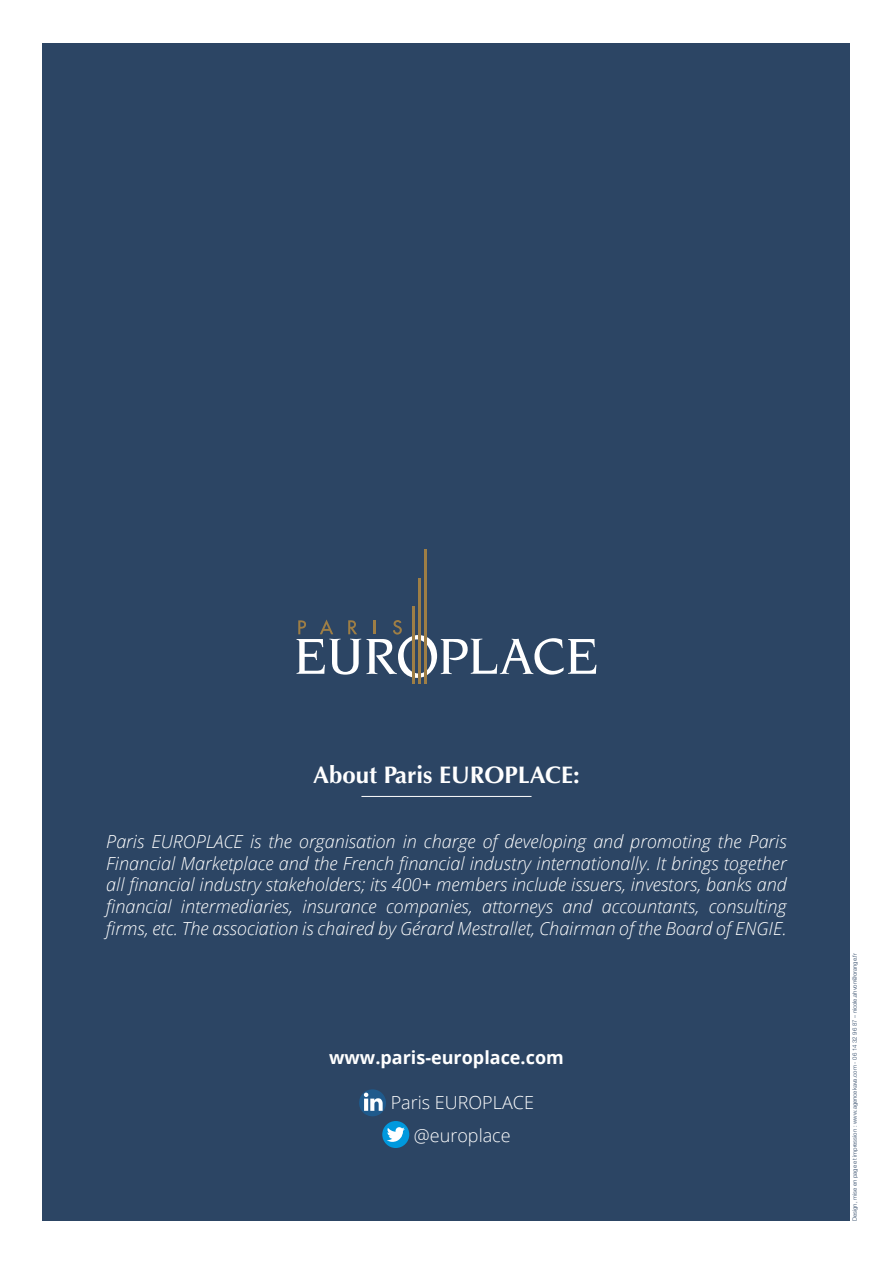
<style>
.page{position:relative;width:893px;height:1263px;background:#fff}
.page>*{position:absolute;margin:0;border:0;box-sizing:border-box;transform-origin:0 0}
.t1{font:700 24px "Optima";color:#fff}
.t2{font:italic 300 18px/21.6px "Open Sans";color:#fff;text-align:justify}
.t3{font:300 18px/32.7px "Open Sans";color:#fff;text-align:center}
.t4{font:700 18px "Open Sans";color:#fff}
.t5{font:300 6px "Helvetica Neue";color:#2c4564}
</style>
<div class="page">
<div style="left:43px;top:43px;width:807px;height:1177px;background:#2c4564"></div>
<svg style="left:297px;top:619px;width:299px;height:59px"></svg>
<hr style="left:424px;top:549px;width:3px;height:135px;background:#9e7e45">
<hr style="left:418px;top:578px;width:3px;height:106px;background:#9e7e45">
<hr style="left:412px;top:606px;width:3px;height:78px;background:#9e7e45">
<hr style="left:361px;top:796px;width:170px;height:1px;background:#fff">
<div style="left:359px;top:1089px;width:27px;height:27px;background:#1f5a8c;border-radius:50%"></div>
<svg style="left:364px;top:1092px;width:19px;height:19px"></svg>
<div style="left:382px;top:1121px;width:27px;height:27px;background:#0099de;border-radius:50%"></div>
<svg style="left:387px;top:1127px;width:18px;height:15px"></svg>
<h1 class="t1" style="left:313px;top:761px;width:268px">About Paris EUROPLACE:</h1>
<p class="t2" style="left:106px;top:830px;width:682px">Paris EUROPLACE is the organisation in charge of developing and promoting the Paris Financial Marketplace and the French financial industry internationally. It brings together all financial industry stakeholders; its 400+ members include issuers, investors, banks and financial intermediaries, insurance companies, attorneys and accountants, consulting firms, etc. The association is chaired by Gérard Mestrallet, Chairman of the Board of ENGIE.</p>
<p class="t4" style="left:329px;top:1045px;width:236px">www.paris-europlace.com</p>
<p class="t3" style="left:391px;top:1085px;width:145px">Paris EUROPLACE @europlace</p>
<p class="t5" style="left:851px;top:1221px;width:270px;rotate:-90deg">Design, mise en page et impression : www.agencekava.com - 06 14 32 96 87 – nicole.ahvon@orange.fr</p>
</div>
